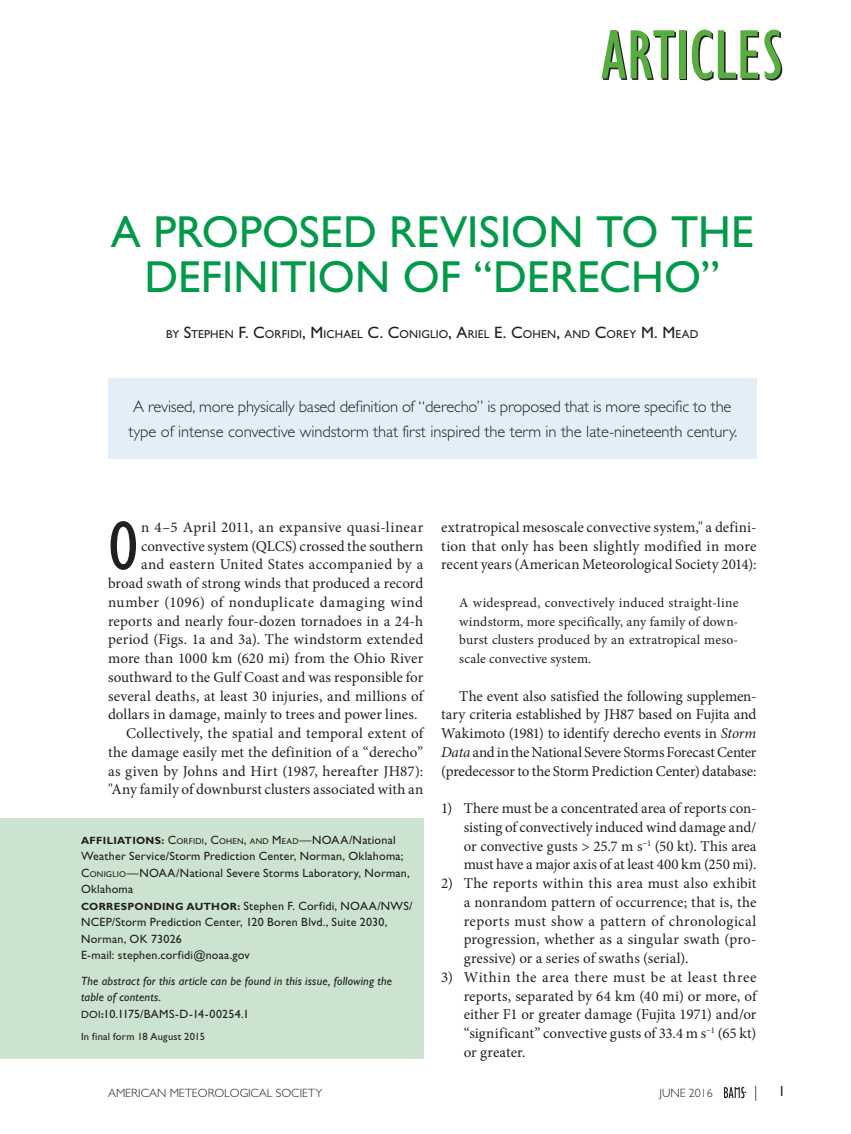
<style>
.page{position:relative;width:851px;height:1134px;background:#fff}
.page>*{position:absolute;margin:0;border:0;box-sizing:border-box;transform-origin:0 0}
.First_Paragraph_w_Dr{font:condensed 71.1px "Gill Sans Std";color:#231f20}
.Article_Title__Main{font:45px/45px "Gill Sans Std";color:#009a48;text-align:center}
.Capsule_Summary{font:300 16.5px/24.8px "Gill Sans Std";letter-spacing:-.005em;color:#231f20}
.Body_Text{font:15px/18.8px "Minion Pro";color:#231f20;text-align:justify}
.Numbered_List{font:15px/18.8px "Minion Pro";letter-spacing:.005em;color:#231f20;text-align:justify}
.First_Paragraph_w_Dr-2{font:15px "Minion Pro";letter-spacing:.01em;color:#231f20}
.First_Paragraph_w_Dr-3{font:15px "Minion Pro";letter-spacing:.04em;color:#231f20}
.First_Paragraph_w_Dr-4{font:15px "Minion Pro";letter-spacing:.03em;color:#231f20}
.t1{font:300 15px "Gill Sans Std";color:#231f20}
.t2{font:condensed 15px "Gill Sans Std";color:#231f20}
.Block_Quote{font:13.5px/18.8px "Minion Pro";letter-spacing:.01em;color:#231f20;text-align:justify}
.Affiliation_Correspo{font:12px/16.5px "Gill Sans Std";letter-spacing:.02em;color:#231f20}
.Affiliation_Correspo-2{font:italic 12px/16.5px "Gill Sans Std";letter-spacing:.015em;color:#231f20}
.t3{font:300 12px "Gill Sans Std";color:#231f20}
.e-mail{font:12px "Gill Sans Std";letter-spacing:.02em;color:#231f20}
.Authors{font:11.55px "Gill Sans Std";letter-spacing:.01em;color:#231f20}
.In_Final_Form_Copyri{font:10.5px "Gill Sans Std";letter-spacing:.02em;color:#231f20}
.Affiliation_Correspo-3{font:8.4px "Gill Sans Std";letter-spacing:.03em;color:#231f20}
.s1{font-size:16.5px}
.s2{font-weight:700;font-size:10.5px}
.s3{font-size:12px}
.s4{font-style:inherit}
.s5{font-size:8.4px}
.s6{font-size:10.5px}
.s7{font-style:italic}
</style>
<div class="page">
<div style="left:108px;top:378px;width:648px;height:81px;background:#e2eff9"></div>
<div style="left:0;top:818px;width:423px;height:241px;background:#cce3d0"></div>
<div style="left:680px;top:32px;width:7px;height:48px;background:#58ad41"></div>
<svg style="left:601px;top:30px;width:75px;height:50px"></svg>
<div style="left:679px;top:30px;width:6px;height:48px;background:#58ad41"></div>
<svg style="left:691px;top:30px;width:91px;height:51px"></svg>
<svg style="left:724px;top:1087px;width:22px;height:11px"></svg>
<p class="Article_Title__Main" style="left:111px;top:209px;width:644px">A PROPOSED REVISION TO THE<br>DEFINITION OF “DERECHO”</p>
<p class="Authors" style="left:166px;top:328px;width:533px">BY <span class="s1">S</span>TEPHEN <span class="s1">F. C</span>ORFIDI<span class="s1">, M</span>ICHAEL <span class="s1">C. C</span>ONIGLIO<span class="s1">, A</span>RIEL <span class="s1">E. C</span>OHEN<span class="s1">,</span> AND <span class="s1">C</span>OREY <span class="s1">M. M</span>EAD</p>
<p class="Capsule_Summary" style="left:128px;top:395px;width:610px">A revised, more physically based definition of “derecho” is proposed that is more specific to the type of intense convective windstorm that first inspired the term in the late-nineteenth century.</p>
<p class="First_Paragraph_w_Dr" style="left:108px;top:508px;width:32px">O</p>
<p class="First_Paragraph_w_Dr-4" style="left:141px;top:517px;width:284px">n 4–5 April 2011, an expansive quasi-linear</p>
<p class="First_Paragraph_w_Dr-2" style="left:141px;top:536px;width:283px">convective system (QLCS) crossed the southern</p>
<p class="First_Paragraph_w_Dr-2" style="left:141px;top:554px;width:284px">and eastern United States accompanied by a</p>
<p class="First_Paragraph_w_Dr-2" style="left:108px;top:573px;width:317px">broad swath of strong winds that produced a record</p>
<p class="First_Paragraph_w_Dr-3" style="left:108px;top:592px;width:316px">number (1096) of nonduplicate damaging wind</p>
<p class="First_Paragraph_w_Dr-2" style="left:108px;top:611px;width:317px">reports and nearly four-dozen tornadoes in a 24-h</p>
<p class="First_Paragraph_w_Dr-2" style="left:108px;top:629px;width:317px">period (Figs. 1a and 3a). The windstorm extended</p>
<p class="First_Paragraph_w_Dr-2" style="left:108px;top:648px;width:316px">more than 1000 km (620 mi) from the Ohio River</p>
<p class="First_Paragraph_w_Dr-2" style="left:108px;top:667px;width:317px">southward to the Gulf Coast and was responsible for</p>
<p class="First_Paragraph_w_Dr-2" style="left:108px;top:686px;width:317px">several deaths, at least 30 injuries, and millions of</p>
<p class="First_Paragraph_w_Dr-2" style="left:108px;top:704px;width:311px">dollars in damage, mainly to trees and power lines.</p>
<p class="Body_Text" style="left:108px;top:724px;width:317px;text-indent:18px">Collectively, the spatial and temporal extent of the damage easily met the definition of a “derecho” as given by Johns and Hirt (1987, hereafter JH87): "Any family of downburst clusters associated with an</p>
<p class="Affiliation_Correspo-3" style="left:81px;top:836px;width:316px"><span class="s2">AFFILIATIONS:</span> <span class="s3">C</span>ORFIDI<span class="s3">, C</span>OHEN<span class="s3">,</span> AND <span class="s3">M</span>EAD<span class="s3">—NOAA/National</span></p>
<p class="Affiliation_Correspo" style="left:81px;top:848px;width:330px">Weather Service/Storm Prediction Center, Norman, Oklahoma;<br><span class="s4">C</span><span class="s5">ONIGLIO</span>—NOAA/National Severe Storms Laboratory, Norman,<br>Oklahoma</p>
<p class="Affiliation_Correspo" style="left:81px;top:897px;width:333px"><span class="s2">CORRESPONDING AUTHOR:</span> Stephen F. Corfidi, NOAA/NWS/<br>NCEP/Storm Prediction Center, 120 Boren Blvd., Suite 2030,<br>Norman, OK 73026</p>
<p class="e-mail" style="left:81px;top:948px;width:170px">E-mail: stephen.corfidi@noaa.gov</p>
<p class="Affiliation_Correspo-2" style="left:81px;top:972px;width:312px">The abstract for this article can be found in this issue, following the table of contents.</p>
<p class="Affiliation_Correspo" style="left:81px;top:1005px;width:170px"><span class="s6">DOI</span><span class="s2">:</span>10.1175/BAMS-D-14-00254.1</p>
<p class="In_Final_Form_Copyri" style="left:81px;top:1031px;width:125px">In final form 18 August 2015</p>
<p class="Body_Text" style="left:441px;top:518px;width:317px">extratropical mesoscale convective system," a defini&shy;tion that only has been slightly modified in more recent years (American Meteorological Society 2014):</p>
<p class="Block_Quote" style="left:459px;top:593px;width:281px">A widespread, convectively induced straight-line windstorm, more specifically, any family of down&shy;burst clusters produced by an extratropical meso&shy;scale convective system.</p>
<p class="Body_Text" style="left:441px;top:686px;width:317px;text-indent:18px">The event also satisfied the following supplemen&shy;tary criteria established by JH87 based on Fujita and Wakimoto (1981) to identify derecho events in <span class="s7">Storm Data</span> and in the National Severe Storms Forecast Center (predecessor to the Storm Prediction Center) database:</p>
<p class="Numbered_List" style="left:464px;top:799px;width:294px;text-indent:-22px">1) There must be a concentrated area of reports con&shy;sisting of convectively induced wind damage and/ or convective gusts &gt; 25.7 m s<sup>−1</sup> (50 kt). This area must have a major axis of at least 400 km (250 mi).</p>
<p class="Numbered_List" style="left:464px;top:874px;width:294px;text-indent:-22px">2) The reports within this area must also exhibit a nonrandom pattern of occurrence; that is, the reports must show a pattern of chronological progression, whether as a singular swath (pro&shy;gressive) or a series of swaths (serial).</p>
<p class="Numbered_List" style="left:464px;top:968px;width:294px;text-indent:-22px">3) Within the area there must be at least three reports, separated by 64 km (40 mi) or more, of either F1 or greater damage (Fujita 1971) and/or “significant” convective gusts of 33.4 m s<sup>−1</sup> (65 kt) or greater.</p>
<p class="t3" style="left:108px;top:1086px;width:216px">AMERICAN METEOROLOGICAL SOCIETY</p>
<p class="t3" style="left:659px;top:1086px;width:55px">JUNE 2016</p>
<p class="t1" style="left:754px;top:1083px;width:5px">|</p>
<p class="t2" style="left:779px;top:1083px;width:7px">1</p>
</div>
